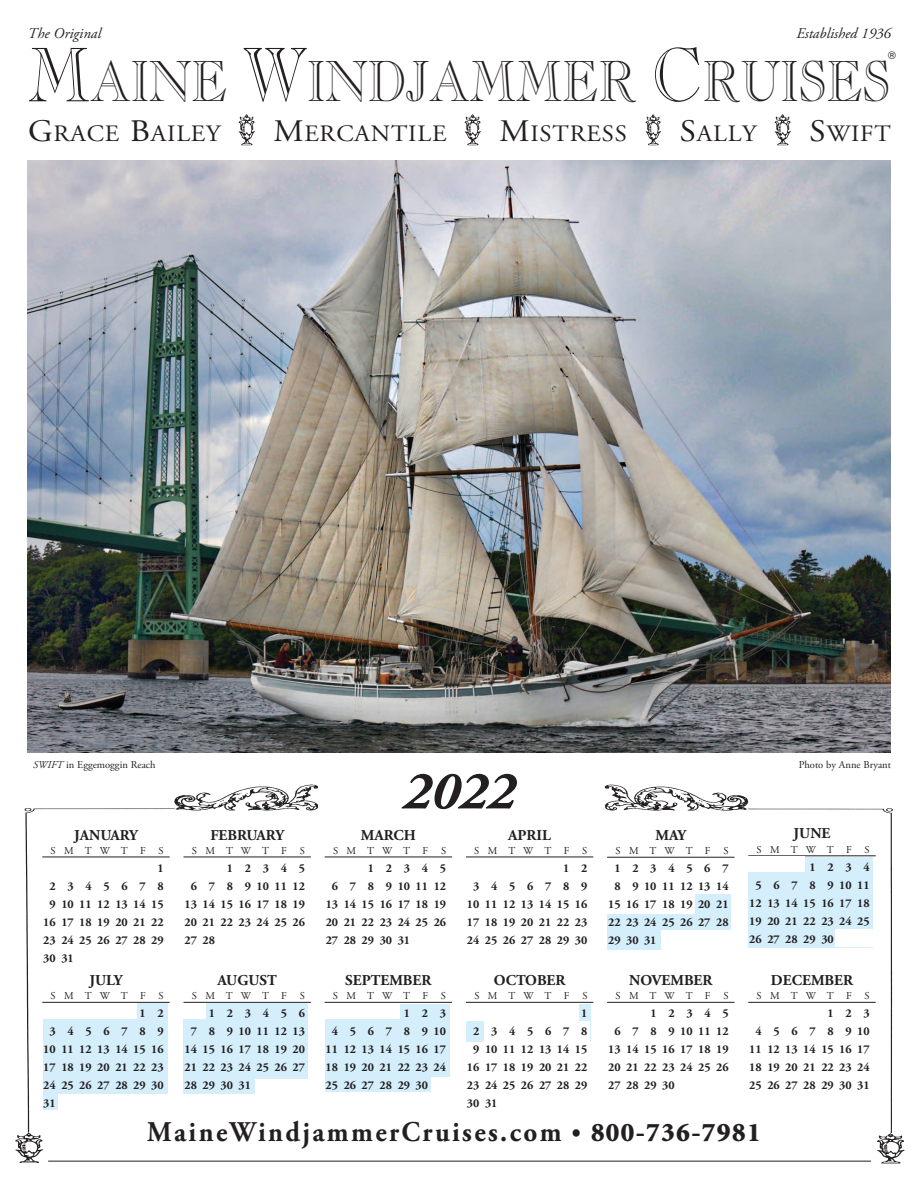
<style>
.page{position:relative;width:918px;height:1188px;background:#fff}
.page>*{position:absolute;margin:0;border:0;box-sizing:border-box;transform-origin:0 0}
.t1{font:56.85px "Caslon Open Face";letter-spacing:-.015em;color:#231f20;scale:.85 1}
.t2{font:italic 700 54px "Adobe Garamond Pro";color:#231f20}
.t3{font:700 28.5px "Adobe Garamond Pro";letter-spacing:.09em;color:#231f20;scale:.95 1}
.t4{font:23.4px "Adobe Garamond Pro";letter-spacing:.035em;color:#231f20;scale:1.06 1}
.t5{font:700 15px "Adobe Garamond";color:#231f20}
.t6{font:italic 14.85px "Adobe Garamond Pro";color:#231f20}
.t7{font:700 12px "Adobe Garamond Pro";color:#231f20}
.t8{font:10.5px "Adobe Garamond Pro";color:#231f20}
.t9{font:10.5px "Helvetica";color:#231f20}
.s1{font-size:75.75px}
.s2{font-size:31.35px}
.s3{font-style:italic}
.s4{font-size:24px}
.s5{font-family:"Minion";font-weight:900;font-size:27px}
</style>
<div class="page">
<img style="left:15px;top:784px;width:890px;height:380px">
<img style="left:27px;top:161px;width:864px;height:591px">
<img style="left:239px;top:115px;width:16px;height:31px">
<img style="left:465px;top:115px;width:16px;height:31px">
<img style="left:645px;top:115px;width:16px;height:31px">
<img style="left:775px;top:115px;width:16px;height:31px">
<div style="left:696px;top:895px;width:35px;height:36px;background:#d4effb"></div>
<div style="left:607px;top:914px;width:124px;height:35px;background:#d4effb"></div>
<div style="left:748px;top:857px;width:125px;height:90px;background:#d4effb"></div>
<div style="left:836px;top:930px;width:37px;height:17px;background:#fff"></div>
<div style="left:43px;top:1003px;width:125px;height:107px;background:#d4effb"></div>
<div style="left:43px;top:1003px;width:94px;height:16px;background:#fff"></div>
<div style="left:183px;top:1003px;width:125px;height:91px;background:#d4effb"></div>
<div style="left:325px;top:1004px;width:125px;height:88px;background:#d4effb"></div>
<div style="left:432px;top:1077px;width:18px;height:15px;background:#fff"></div>
<div style="left:325px;top:1004px;width:75px;height:15px;background:#fff"></div>
<div style="left:466px;top:1004px;width:124px;height:38px;background:#d4effb"></div>
<div style="left:485px;top:1021px;width:105px;height:36px;background:#fff"></div>
<div style="left:466px;top:1004px;width:112px;height:17px;background:#fff"></div>
<hr style="left:42px;top:857px;width:128px;height:1px;background:#231f20">
<div style="left:183px;top:829px;width:128px;height:138px;background:#fff"></div>
<hr style="left:183px;top:857px;width:128px;height:1px;background:#231f20">
<hr style="left:325px;top:857px;width:127px;height:1px;background:#231f20">
<hr style="left:466px;top:857px;width:127px;height:1px;background:#231f20">
<hr style="left:607px;top:857px;width:128px;height:1px;background:#231f20">
<hr style="left:748px;top:856px;width:128px;height:1px;background:#231f20">
<hr style="left:42px;top:1002px;width:128px;height:1px;background:#231f20">
<hr style="left:183px;top:1002px;width:128px;height:1px;background:#231f20">
<hr style="left:325px;top:1002px;width:127px;height:1px;background:#231f20">
<hr style="left:466px;top:1002px;width:127px;height:1px;background:#231f20">
<hr style="left:607px;top:1002px;width:128px;height:1px;background:#231f20">
<hr style="left:748px;top:1002px;width:128px;height:1px;background:#231f20">
<div style="left:748px;top:857px;width:57px;height:15px;background:#fff"></div>
<div style="left:256px;top:1079px;width:52px;height:17px;background:#fff"></div>
<div style="left:661px;top:931px;width:71px;height:19px;background:#fff"></div>
<div style="left:183px;top:1003px;width:23px;height:16px;background:#fff"></div>
<div style="left:58px;top:1094px;width:110px;height:17px;background:#fff"></div>
<hr style="left:48px;top:1161px;width:823px;height:1px;background:#231f20">
<p class="t6" style="left:28px;top:27px;width:75px">The Original</p>
<p class="t6" style="left:796px;top:27px;width:96px">Established 1936</p>
<p class="t9" style="left:888px;top:51px;width:9px">®</p>
<p class="t1" style="left:28px;top:62px;width:1017px"><span class="s1">M</span>AINE <span class="s1">W</span>INDJAMMER <span class="s1">C</span>RUISES</p>
<p class="t4" style="left:28px;top:119px;width:183px"><span class="s2">G</span>RACE <span class="s2">B</span>AILEY</p>
<p class="t4" style="left:273px;top:119px;width:165px"><span class="s2">M</span>ERCANTILE</p>
<p class="t4" style="left:499px;top:119px;width:122px"><span class="s2">M</span>ISTRESS</p>
<p class="t4" style="left:680px;top:119px;width:74px"><span class="s2">S</span>ALLY</p>
<p class="t4" style="left:809px;top:119px;width:78px"><span class="s2">S</span>WIFT</p>
<p class="t8" style="left:33px;top:758px;width:124px"><span class="s3">SWIFT</span> in Eggemoggin Reach</p>
<p class="t5" style="left:74px;top:829px;width:65px">JANUARY</p>
<p class="t8" style="left:51px;top:844px;width:115px">S M T W T F S</p>
<p class="t7" style="left:158px;top:861px;width:8px">1</p>
<p class="t7" style="left:50px;top:879px;width:116px">2 3 4 5 6 7 8</p>
<p class="t7" style="left:50px;top:897px;width:116px">9 10 11 12 13 14 15</p>
<p class="t7" style="left:43px;top:915px;width:122px">16 17 18 19 20 21 22</p>
<p class="t7" style="left:43px;top:933px;width:122px">23 24 25 26 27 28 29</p>
<p class="t7" style="left:43px;top:951px;width:32px">30 31</p>
<p class="t5" style="left:89px;top:974px;width:35px">JULY</p>
<p class="t8" style="left:51px;top:989px;width:115px">S M T W T F S</p>
<p class="t7" style="left:140px;top:1006px;width:26px">1 2</p>
<p class="t7" style="left:50px;top:1024px;width:116px">3 4 5 6 7 8 9</p>
<p class="t7" style="left:43px;top:1042px;width:122px">10 11 12 13 14 15 16</p>
<p class="t7" style="left:43px;top:1060px;width:122px">17 18 19 20 21 22 23</p>
<p class="t7" style="left:43px;top:1078px;width:122px">24 25 26 27 28 29 30</p>
<p class="t7" style="left:43px;top:1096px;width:14px">31</p>
<p class="t5" style="left:210px;top:829px;width:75px">FEBRUARY</p>
<p class="t8" style="left:192px;top:844px;width:115px">S M T W T F S</p>
<p class="t7" style="left:227px;top:861px;width:80px">1 2 3 4 5</p>
<p class="t7" style="left:191px;top:879px;width:116px">6 7 8 9 10 11 12</p>
<p class="t7" style="left:184px;top:897px;width:122px">13 14 15 16 17 18 19</p>
<p class="t7" style="left:184px;top:915px;width:122px">20 21 22 23 24 25 26</p>
<p class="t7" style="left:184px;top:933px;width:32px">27 28</p>
<p class="t5" style="left:218px;top:974px;width:61px">AUGUST</p>
<p class="t8" style="left:192px;top:989px;width:115px">S M T W T F S</p>
<p class="t7" style="left:209px;top:1006px;width:98px">1 2 3 4 5 6</p>
<p class="t7" style="left:191px;top:1024px;width:116px">7 8 9 10 11 12 13</p>
<p class="t7" style="left:184px;top:1042px;width:122px">14 15 16 17 18 19 20</p>
<p class="t7" style="left:184px;top:1060px;width:122px">21 22 23 24 25 26 27</p>
<p class="t7" style="left:184px;top:1078px;width:68px">28 29 30 31</p>
<p class="t2" style="left:403px;top:758px;width:114px">2022</p>
<p class="t5" style="left:361px;top:829px;width:56px">MARCH</p>
<p class="t8" style="left:333px;top:844px;width:115px">S M T W T F S</p>
<p class="t7" style="left:368px;top:861px;width:80px">1 2 3 4 5</p>
<p class="t7" style="left:332px;top:879px;width:116px">6 7 8 9 10 11 12</p>
<p class="t7" style="left:326px;top:897px;width:122px">13 14 15 16 17 18 19</p>
<p class="t7" style="left:326px;top:915px;width:122px">20 21 22 23 24 25 26</p>
<p class="t7" style="left:326px;top:933px;width:86px">27 28 29 30 31</p>
<p class="t5" style="left:345px;top:974px;width:88px">SEPTEMBER</p>
<p class="t8" style="left:333px;top:989px;width:115px">S M T W T F S</p>
<p class="t7" style="left:404px;top:1006px;width:44px">1 2 3</p>
<p class="t7" style="left:332px;top:1024px;width:116px">4 5 6 7 8 9 10</p>
<p class="t7" style="left:326px;top:1042px;width:122px">11 12 13 14 15 16 17</p>
<p class="t7" style="left:326px;top:1060px;width:122px">18 19 20 21 22 23 24</p>
<p class="t7" style="left:326px;top:1078px;width:104px">25 26 27 28 29 30</p>
<p class="t5" style="left:508px;top:829px;width:44px">APRIL</p>
<p class="t8" style="left:474px;top:844px;width:115px">S M T W T F S</p>
<p class="t7" style="left:563px;top:861px;width:26px">1 2</p>
<p class="t7" style="left:473px;top:879px;width:116px">3 4 5 6 7 8 9</p>
<p class="t7" style="left:467px;top:897px;width:122px">10 11 12 13 14 15 16</p>
<p class="t7" style="left:467px;top:915px;width:122px">17 18 19 20 21 22 23</p>
<p class="t7" style="left:467px;top:933px;width:122px">24 25 26 27 28 29 30</p>
<p class="t5" style="left:494px;top:974px;width:73px">OCTOBER</p>
<p class="t8" style="left:474px;top:989px;width:115px">S M T W T F S</p>
<p class="t7" style="left:581px;top:1006px;width:8px">1</p>
<p class="t7" style="left:473px;top:1024px;width:116px">2 3 4 5 6 7 8</p>
<p class="t7" style="left:473px;top:1042px;width:116px">9 10 11 12 13 14 15</p>
<p class="t7" style="left:467px;top:1060px;width:122px">16 17 18 19 20 21 22</p>
<p class="t7" style="left:467px;top:1078px;width:122px">23 24 25 26 27 28 29</p>
<p class="t7" style="left:467px;top:1096px;width:32px">30 31</p>
<p class="t8" style="left:799px;top:758px;width:94px">Photo by Anne Bryant</p>
<p class="t5" style="left:655px;top:829px;width:32px">MAY</p>
<p class="t8" style="left:615px;top:844px;width:115px">S M T W T F S</p>
<p class="t7" style="left:614px;top:861px;width:116px">1 2 3 4 5 6 7</p>
<p class="t7" style="left:614px;top:879px;width:116px">8 9 10 11 12 13 14</p>
<p class="t7" style="left:608px;top:897px;width:122px">15 16 17 18 19 20 21</p>
<p class="t7" style="left:608px;top:915px;width:122px">22 23 24 25 26 27 28</p>
<p class="t7" style="left:608px;top:933px;width:50px">29 30 31</p>
<p class="t5" style="left:629px;top:974px;width:85px">NOVEMBER</p>
<p class="t8" style="left:615px;top:989px;width:115px">S M T W T F S</p>
<p class="t7" style="left:650px;top:1006px;width:80px">1 2 3 4 5</p>
<p class="t7" style="left:614px;top:1024px;width:116px">6 7 8 9 10 11 12</p>
<p class="t7" style="left:608px;top:1042px;width:122px">13 14 15 16 17 18 19</p>
<p class="t7" style="left:608px;top:1060px;width:122px">20 21 22 23 24 25 26</p>
<p class="t7" style="left:608px;top:1078px;width:68px">27 28 29 30</p>
<p class="t5" style="left:794px;top:828px;width:38px">JUNE</p>
<p class="t8" style="left:757px;top:843px;width:115px">S M T W T F S</p>
<p class="t7" style="left:810px;top:860px;width:62px">1 2 3 4</p>
<p class="t7" style="left:756px;top:878px;width:116px">5 6 7 8 9 10 11</p>
<p class="t7" style="left:749px;top:896px;width:122px">12 13 14 15 16 17 18</p>
<p class="t7" style="left:749px;top:914px;width:122px">19 20 21 22 23 24 25</p>
<p class="t7" style="left:749px;top:932px;width:86px">26 27 28 29 30</p>
<p class="t5" style="left:771px;top:974px;width:84px">DECEMBER</p>
<p class="t8" style="left:757px;top:989px;width:115px">S M T W T F S</p>
<p class="t7" style="left:828px;top:1006px;width:44px">1 2 3</p>
<p class="t7" style="left:756px;top:1024px;width:116px">4 5 6 7 8 9 10</p>
<p class="t7" style="left:749px;top:1042px;width:122px">11 12 13 14 15 16 17</p>
<p class="t7" style="left:749px;top:1060px;width:122px">18 19 20 21 22 23 24</p>
<p class="t7" style="left:749px;top:1078px;width:122px">25 26 27 28 29 30 31</p>
<p class="t3" style="left:147px;top:1115px;width:647px">MaineWindjammerCruises.com <span class="s4">•</span> <span class="s5">800-736-7981</span></p>
</div>
